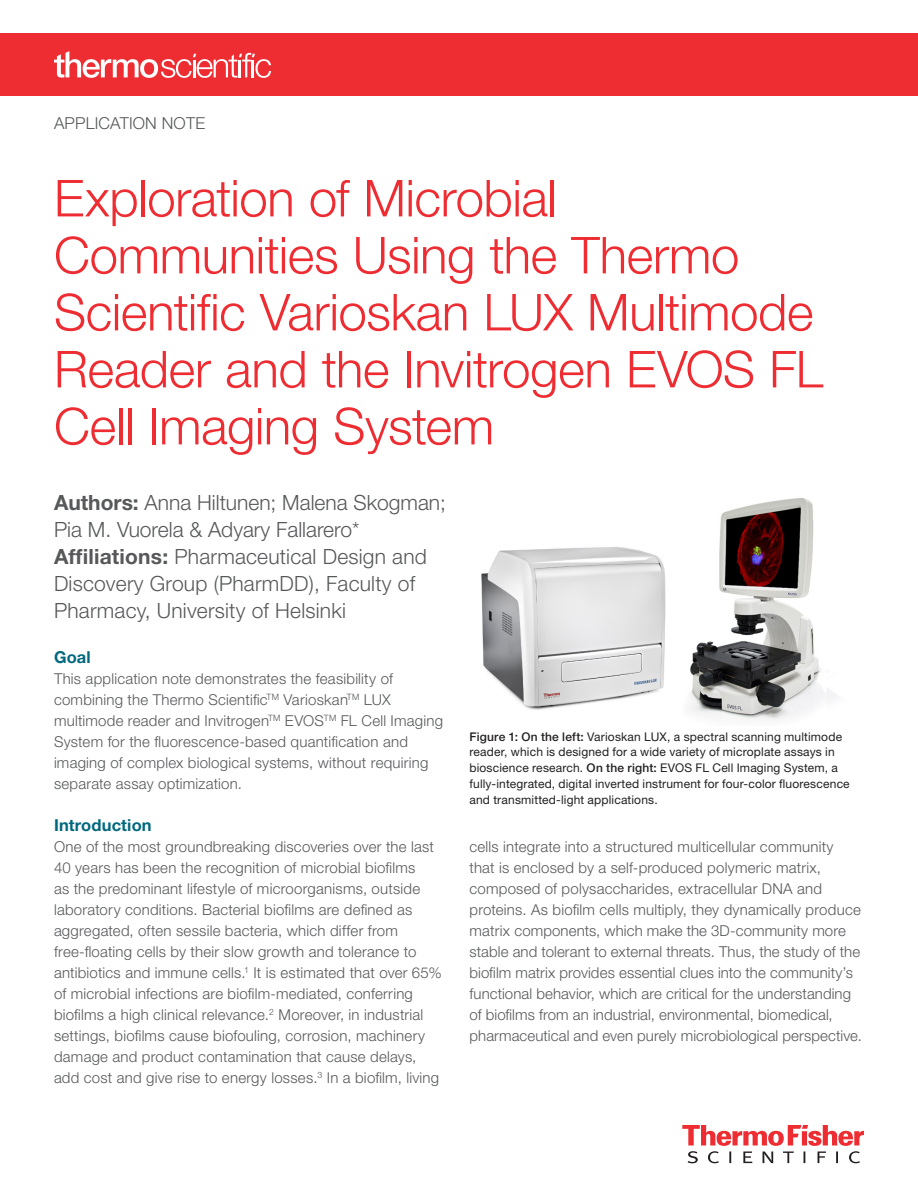
<style>
.page{position:relative;width:918px;height:1188px;background:#fff}
.page>*{position:absolute;margin:0;border:0;box-sizing:border-box;transform-origin:0 0}
.Headline{font:300 51px/57px "Helvetica Neue LT Std";letter-spacing:-.01em;color:#ee2d33}
.Secondary_Header{font:300 21px/27px "Helvetica Neue LT Std";letter-spacing:.01em;color:#57585a}
.Content_Header{font:700 16.5px "Helvetica Neue LT Std";letter-spacing:.01em;color:#00687f}
.t1{font:300 16.5px "Helvetica Neue LT Std";letter-spacing:.01em;color:#57585a}
.Body_Copy{font:300 15px/21px "Helvetica Neue LT Std";letter-spacing:.015em;color:#57585a}
.Figure_Caption{font:12px/15.8px "Helvetica Neue LT Std";letter-spacing:.015em;color:#231f20}
.s1{font-weight:700}
.s2{font-weight:500}
</style>
<div class="page">
<div style="left:0;top:33px;width:918px;height:63px;background:#ee2d33"></div>
<svg style="left:54px;top:51px;width:217px;height:27px"></svg>
<svg style="left:682px;top:1125px;width:182px;height:38px"></svg>
<img style="left:481px;top:547px;width:185px;height:163px">
<img style="left:690px;top:497px;width:147px;height:223px">
<p class="t1" style="left:54px;top:113px;width:153px">APPLICATION NOTE</p>
<p class="Headline" style="left:54px;top:169px;width:771px">Exploration of Microbial<br>Communities Using the Thermo<br>Scientific Varioskan LUX Multimode<br>Reader and the Invitrogen EVOS FL<br>Cell Imaging System</p>
<p class="Secondary_Header" style="left:54px;top:489px;width:394px"><span class="s1">Authors:</span> Anna Hiltunen; Malena Skogman; Pia M. Vuorela &amp; Adyary Fallarero* <span class="s1">Affiliations:</span> Pharmaceutical Design and Discovery Group (PharmDD), Faculty of Pharmacy, University of Helsinki</p>
<p class="Content_Header" style="left:54px;top:647px;width:38px">Goal</p>
<p class="Body_Copy" style="left:54px;top:668px;width:391px">This application note demonstrates the feasibility of combining the Thermo Scientific<sup>TM</sup> Varioskan<sup>TM</sup> LUX multimode reader and Invitrogen<sup>TM</sup> EVOS<sup>TM</sup> FL Cell Imaging System for the fluorescence-based quantification and imaging of complex biological systems, without requiring separate assay optimization.</p>
<p class="Content_Header" style="left:54px;top:815px;width:99px">Introduction</p>
<p class="Body_Copy" style="left:54px;top:836px;width:389px">One of the most groundbreaking discoveries over the last 40 years has been the recognition of microbial biofilms<br>as the predominant lifestyle of microorganisms, outside laboratory conditions. Bacterial biofilms are defined as aggregated, often sessile bacteria, which differ from free-floating cells by their slow growth and tolerance to antibiotics and immune cells.<sup>1</sup> It is estimated that over 65% of microbial infections are biofilm-mediated, conferring biofilms a high clinical relevance.<sup>2</sup> Moreover, in industrial settings, biofilms cause biofouling, corrosion, machinery damage and product contamination that cause delays, add cost and give rise to energy losses.<sup>3</sup> In a biofilm, living</p>
<p class="Body_Copy" style="left:470px;top:836px;width:394px">cells integrate into a structured multicellular community that is enclosed by a self-produced polymeric matrix, composed of polysaccharides, extracellular DNA and proteins. As biofilm cells multiply, they dynamically produce matrix components, which make the 3D-community more stable and tolerant to external threats. Thus, the study of the biofilm matrix provides essential clues into the community’s functional behavior, which are critical for the understanding of biofilms from an industrial, environmental, biomedical, pharmaceutical and even purely microbiological perspective.</p>
<p class="Figure_Caption" style="left:470px;top:728px;width:382px"><span class="s2">Figure 1: On the left:</span> Varioskan LUX, a spectral scanning multimode reader, which is designed for a wide variety of microplate assays in bioscience research. <span class="s2">On the right:</span> EVOS FL Cell Imaging System, a fully-integrated, digital inverted instrument for four-color fluorescence and transmitted-light applications.</p>
</div>
